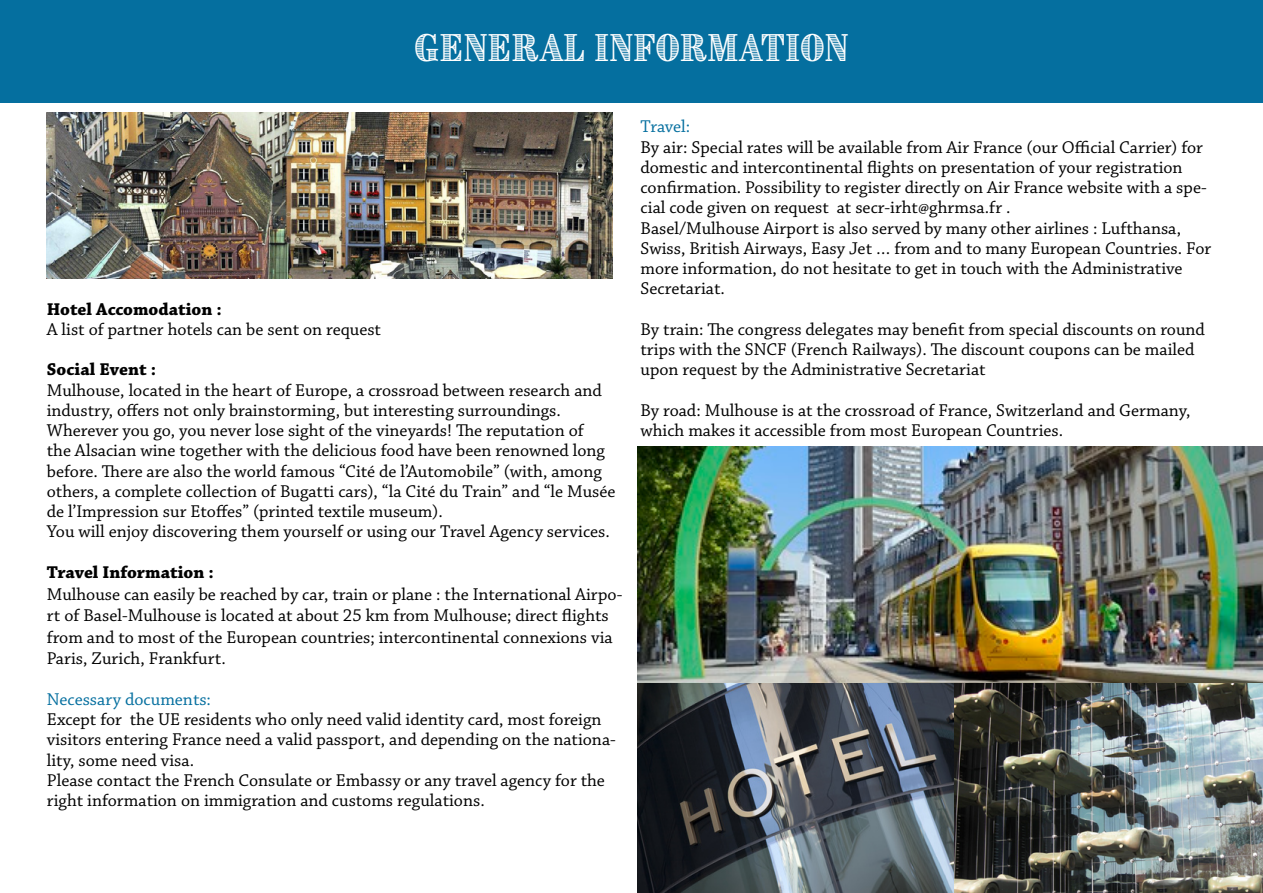
<style>
.page{position:relative;width:1263px;height:893px;background:#fff}
.page>*{position:absolute;margin:0;border:0;box-sizing:border-box;transform-origin:0 0}
.t1{font:33px "Brim Narrow Combined 1";color:#fff}
.t2{font:18px/20.2px "Chaparral Pro";color:#000}
.t3{font:700 18px "Chaparral Pro";color:#000}
.t4{font:18px "Chaparral Pro";color:#056f9f}
</style>
<div class="page">
<div style="left:0;top:0;width:1263px;height:102px;background:#056f9f"></div>
<img style="left:637px;top:446px;width:626px;height:447px">
<img style="left:47px;top:113px;width:565px;height:166px">
<p class="t1" style="left:415px;top:25px;width:435px">GENERAL INFORMATION</p>
<p class="t3" style="left:47px;top:298px;width:177px">Hotel Accomodation :</p>
<p class="t2" style="left:47px;top:320px;width:336px">A list of partner hotels can be sent on request</p>
<p class="t3" style="left:47px;top:359px;width:111px">Social Event :</p>
<p class="t2" style="left:47px;top:381px;width:557px">Mulhouse, located in the heart of Europe, a crossroad between research and industry, offers not only brainstorming, but interesting surroundings.</p>
<p class="t2" style="left:47px;top:421px;width:570px">Wherever you go, you never lose sight of the vineyards! The reputation of<br>the Alsacian wine together with the delicious food have been renowned long before. There are also the world famous “Cité de l’Automobile” (with, among others, a complete collection of Bugatti cars), “la Cité du Train” and “le Musée de l’Impression sur Etoffes” (printed textile museum).</p>
<p class="t2" style="left:47px;top:522px;width:565px">You will enjoy discovering them yourself or using our Travel Agency services.</p>
<p class="t3" style="left:47px;top:562px;width:168px">Travel Information :</p>
<p class="t2" style="left:47px;top:584px;width:577px;line-height:21.6px">Mulhouse can easily be reached by car, train or plane : the International Airpo&shy;rt of Basel-Mulhouse is located at about 25 km from Mulhouse; direct flights from and to most of the European countries; intercontinental connexions via Paris, Zurich, Frankfurt.</p>
<p class="t4" style="left:47px;top:689px;width:166px">Necessary documents:</p>
<p class="t2" style="left:47px;top:710px;width:571px">Except for the UE residents who only need valid identity card, most foreign visitors entering France need a valid passport, and depending on the nationa&shy;lity, some need visa.</p>
<p class="t2" style="left:47px;top:771px;width:560px">Please contact the French Consulate or Embassy or any travel agency for the right information on immigration and customs regulations.</p>
<p class="t4" style="left:640px;top:117px;width:51px">Travel:</p>
<p class="t2" style="left:640px;top:138px;width:568px">By air: Special rates will be available from Air France (our Official Carrier) for domestic and intercontinental flights on presentation of your registration confirmation. Possibility to register directly on Air France website with a spe&shy;cial code given on request at secr-irht@ghrmsa.fr .</p>
<p class="t2" style="left:640px;top:219px;width:572px">Basel/Mulhouse Airport is also served by many other airlines : Lufthansa, Swiss, British Airways, Easy Jet … from and to many European Countries. For more information, do not hesitate to get in touch with the Administrative Secretariat.</p>
<p class="t2" style="left:640px;top:320px;width:566px">By train: The congress delegates may benefit from special discounts on round trips with the SNCF (French Railways). The discount coupons can be mailed upon request by the Administrative Secretariat</p>
<p class="t2" style="left:640px;top:401px;width:551px">By road: Mulhouse is at the crossroad of France, Switzerland and Germany, which makes it accessible from most European Countries.</p>
</div>
